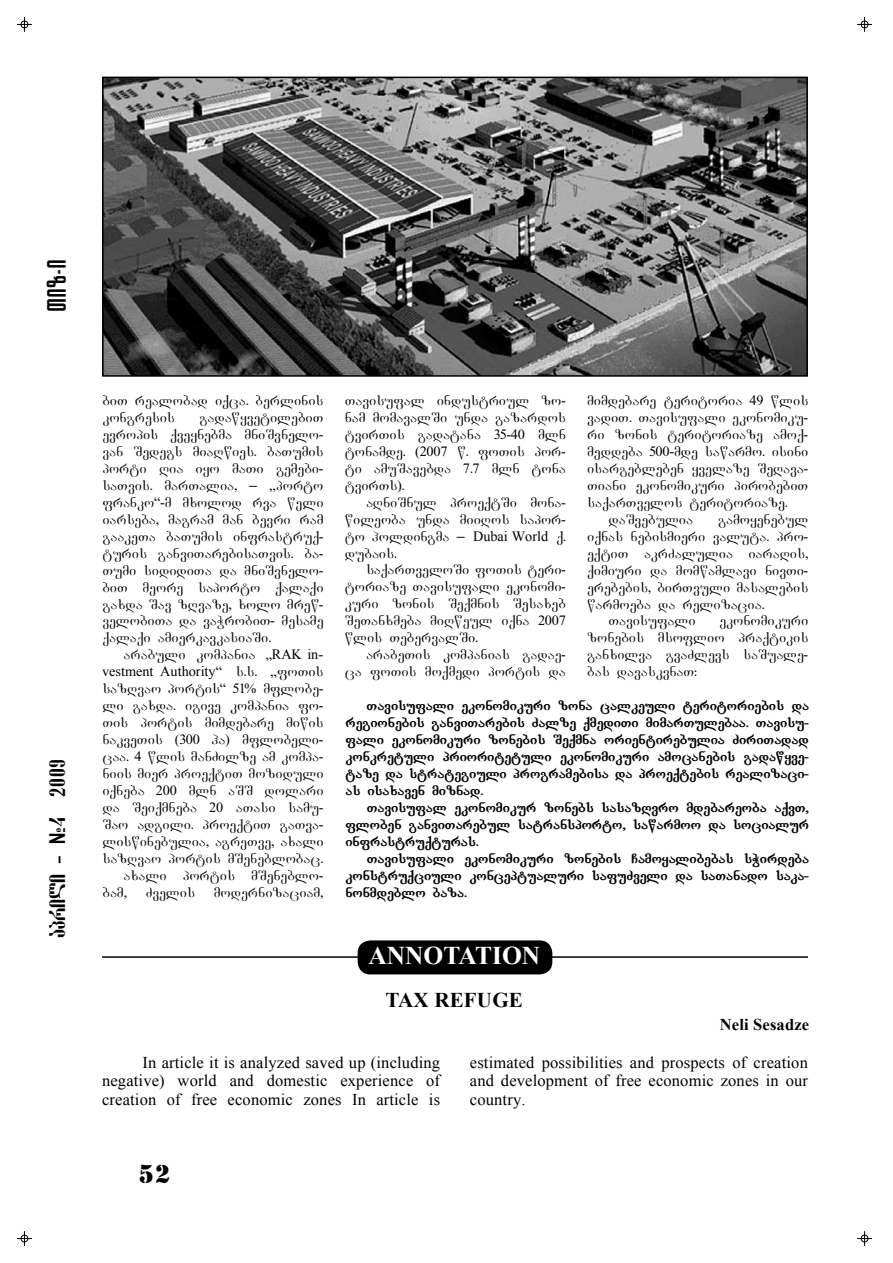
<style>
.page{position:relative;width:893px;height:1263px;background:#fff}
.page>*{position:absolute;margin:0;border:0;box-sizing:border-box;transform-origin:0 0}
.t1{font:27px "Geo Gremi";color:#000}
.t2{font:27px "Stencil";color:#000}
.t3{font:700 25.5px "Times New Roman";color:#fff}
.t4{font:22.5px "Geo Shemoqmedi";color:#000}
.t5{font:700 21px "Times New Roman";letter-spacing:.01em;color:#000}
.t6{font:16.5px/18.5px "Times New Roman";letter-spacing:.01em;color:#000;text-align:justify}
.t7{font:700 16.5px "Times New Roman";letter-spacing:.01em;color:#000}
.t8{font:14.25px/17px "Acad Nusx";color:#000;text-align:justify}
.t9{font:700 14.25px/17px "Acad Nusx";color:#000;text-align:justify}
.t10{font:14.25px "Times New Roman";color:#000}
.s1{font-family:"Times New Roman"}
.s2{font-family:"Acad Nusx"}
</style>
<div class="page">
<svg style="left:857px;top:1231px;width:15px;height:15px"></svg>
<div style="left:861px;top:1235px;width:7px;height:7px;border:1px solid #000;border-radius:50%"></div>
<svg style="left:857px;top:17px;width:15px;height:15px"></svg>
<div style="left:861px;top:21px;width:7px;height:7px;border:1px solid #000;border-radius:50%"></div>
<svg style="left:17px;top:17px;width:15px;height:15px"></svg>
<div style="left:21px;top:21px;width:7px;height:7px;border:1px solid #000;border-radius:50%"></div>
<svg style="left:17px;top:1231px;width:15px;height:15px"></svg>
<div style="left:21px;top:1235px;width:7px;height:7px;border:1px solid #000;border-radius:50%"></div>
<hr style="left:102px;top:956px;width:706px;height:2px;background:#000">
<div style="left:358px;top:940px;width:194px;height:34px;background:#000;border-radius:13px"></div>
<img style="left:105px;top:80px;width:700px;height:294px">
<div style="left:102px;top:77px;width:706px;height:300px;border:2px solid #000"></div>
<h1 class="t1" style="left:45px;top:312px;width:54px;rotate:-90deg">Tiz-i</h1>
<h3 class="t4" style="left:44px;top:938px;width:180px;rotate:-90deg">aprili - #4 2009</h3>
<p class="t8" style="left:102px;top:394px;width:223px">BIT REALOBAD IQCA. BERLINIS<br>KONGRESIS</p>
<p class="t8" style="left:102px;top:411px;width:223px;text-indent:97px">GADAWYVETILEBIT EVROPIS QVEYNEBMA MNISVNELO-VAN SEDEGS MIARWIES. BATUMIS PORTI RIA IYO MATI GEMEBI-SATVIS. MARTALIA, _ `PORTO FRANKO~-M MXOLOD RVA WELI IARSEBA, MAGRAM MAN BEVRI RAM GAAKETA BATUMIS INFRASTRUQ-TURIS GANVITAREBISATVIS. BA-TUMI SIDIDITA DA MNISVNELO-BIT MEORE SAPORTO QALAQI GAXDA SAV ZRVAZE, XOLO MREW-VELOBITA DA VAWROBIT- MESAME QALAQI AMIERKAVKASIASI.</p>
<p class="t8" style="left:123px;top:648px;width:200px">ARABULI KOMPANIA `<span class="s1">RAK in-</span></p>
<p class="t10" style="left:102px;top:662px;width:223px">vestment Authority<span class="s2">~ S.S. `FOTIS</span></p>
<p class="t8" style="left:102px;top:682px;width:223px">SAZRVAO PORTIS~ 51% MFLOBE-</p>
<p class="t8" style="left:102px;top:699px;width:223px">LI GAXDA. IGIVE KOMPANIA FO-</p>
<p class="t8" style="left:102px;top:716px;width:223px">TIS PORTIS MIMDEBARE MIWIS</p>
<p class="t8" style="left:102px;top:733px;width:223px">NAKVETIS (300 HA) MFLOBELI-</p>
<p class="t8" style="left:102px;top:750px;width:223px">CAA. 4 WLIS MANZILZE AM KOMPA-</p>
<p class="t8" style="left:102px;top:767px;width:223px">NIIS MIER PROEQTIT MOZIDULI</p>
<p class="t8" style="left:102px;top:783px;width:223px">IQNEBA 200 MLN ASS DOLARI</p>
<p class="t8" style="left:102px;top:800px;width:223px">DA SEIQMNEBA 20 ATASI SAMU-</p>
<p class="t8" style="left:102px;top:817px;width:223px">SAO ADGILI. PROEQTIT GATVA-</p>
<p class="t8" style="left:102px;top:834px;width:223px">LISWINEBULIA, AGRETVE, AXALI</p>
<p class="t8" style="left:102px;top:851px;width:222px">SAZRVAO PORTIS MSENEBLOBAC.</p>
<p class="t8" style="left:123px;top:868px;width:201px">AXALI PORTIS MSENEBLO-</p>
<p class="t8" style="left:102px;top:885px;width:26px">BAM,</p>
<p class="t8" style="left:146px;top:885px;width:51px">ZVELIS</p>
<p class="t8" style="left:214px;top:885px;width:111px">MODERNIZACIAM,</p>
<p class="t8" style="left:344px;top:394px;width:223px">TAVISUFAL INDUSTRIUL ZO-NAM MOMAVALSI UNDA GAZARDOS TVIRTIS GADATANA 35-40 MLN TONAMDE. (2007 W. FOTIS POR-TI AMUSAVEBDA 7.7 MLN TONA TVIRTS).</p>
<p class="t8" style="left:344px;top:495px;width:223px;text-indent:21px">ARNISNUL PROEQTSI MONA-WILEOBA UNDA MIIROS SAPOR-TO HOLDINGMA _ <span class="s1">Dubai World</span> Q.<br>DUBAIS.</p>
<p class="t8" style="left:344px;top:563px;width:223px;text-indent:21px">SAQARTVELOSI FOTIS TERI-TORIAZE TAVISUFALI EKONOMI-KURI ZONIS SEQMNIS SESAXEB SETANXMEBA MIRWEUL IQNA 2007<br>WLIS TEBERVALSI.</p>
<p class="t8" style="left:344px;top:648px;width:223px;text-align:right">ARABETIS KOMPANIAS GADAE-<br>CA FOTIS MOQMEDI PORTIS DA</p>
<p class="t8" style="left:587px;top:394px;width:223px">MIMDEBARE TERITORIA 49 WLIS</p>
<p class="t8" style="left:587px;top:411px;width:223px">VADIT. TAVISUFALI EKONOMIKU-</p>
<p class="t8" style="left:587px;top:428px;width:223px">RI ZONIS TERITORIAZE AMOQ-</p>
<p class="t8" style="left:587px;top:445px;width:223px">MEDDEBA 500-MDE SAWARMO. ISINI</p>
<p class="t8" style="left:587px;top:462px;width:223px">ISARGEBLEBEN YVELAZE SERAVA-</p>
<p class="t8" style="left:587px;top:478px;width:223px">TIANI EKONOMIKURI PIROBEBIT</p>
<p class="t8" style="left:587px;top:495px;width:202px">SAQARTVELOS TERITORIAZE.</p>
<p class="t8" style="left:608px;top:512px;width:86px">DASVEBULIA</p>
<p class="t8" style="left:718px;top:512px;width:92px">GAMOYENEBUL</p>
<p class="t8" style="left:587px;top:529px;width:223px">IQNAS NEBISMIERI VALUTA. PRO-</p>
<p class="t8" style="left:587px;top:546px;width:223px">EQTIT AKRZALULIA IARARIS,</p>
<p class="t8" style="left:587px;top:563px;width:223px">QIMIURI DA MOMWAMLAVI NIVTI-</p>
<p class="t8" style="left:587px;top:580px;width:223px">EREBEBIS, BIRTVULI MASALEBIS</p>
<p class="t8" style="left:587px;top:597px;width:179px">WARMOEBA DA RELIZACIA.</p>
<p class="t8" style="left:608px;top:614px;width:89px">TAVISUFALI</p>
<p class="t8" style="left:587px;top:614px;width:223px;text-indent:132px">EKONOMIKURI ZONEBIS MSOFLIO PRAQTIKIS GANXILVA GVAZLEVS SASUALE-BAS DAVASKVNAT:</p>
<p class="t9" style="left:345px;top:699px;width:465px;text-indent:21px">TAVISUFALI EKONOMIKURI ZONA CALKEULI TERITORIEBIS DA REGIONEBIS GANVITAREBIS ZALZE QMEDITI MIMARTULEBAA. TAVISU-FALI EKONOMIKURI ZONEBIS SEQMNA ORIENTIREBULIA ZIRITADAD KONKRETULI PRIORITETULI EKONOMIKURI AMOCANEBIS GADAWYVE-TAZE DA STRATEGIULI PROGRAMEBISA DA PROEQTEBIS REALIZACI-AS ISAXAVEN MIZNAD.</p>
<p class="t9" style="left:345px;top:800px;width:465px;text-indent:21px">TAVISUFAL EKONOMIKUR ZONEBS SASAZRVRO MDEBAREOBA AQVT, FLOBEN GANVITAREBUL SATRANSPORTO, SAWARMOO DA SOCIALUR INFRASTRUQTURAS.</p>
<p class="t9" style="left:345px;top:851px;width:465px;text-indent:21px">TAVISUFALI EKONOMIKURI ZONEBIS CAMOYALIBEBAS SWIRDEBA KONSTRUQCIULI KONCEPTUALURI SAFUZVELI DA SATANADO SAKA-NONMDEBLO BAZA.</p>
<h2 class="t3" style="left:368px;top:937px;width:173px">ANNOTATION</h2>
<h3 class="t5" style="left:385px;top:985px;width:134px">TAX REFUGE</h3>
<p class="t7" style="left:720px;top:1013px;width:91px">NELI SESADZE</p>
<p class="t6" style="left:102px;top:1053px;width:340px;text-indent:41px">In article it is analyzed saved up (including negative) world and domestic experience of creation of free economic zones In article is</p>
<p class="t6" style="left:470px;top:1053px;width:340px">estimated possibilities and prospects of creation and development of free economic zones in our country.</p>
<h1 class="t2" style="left:138px;top:1158px;width:34px">52</h1>
</div>
